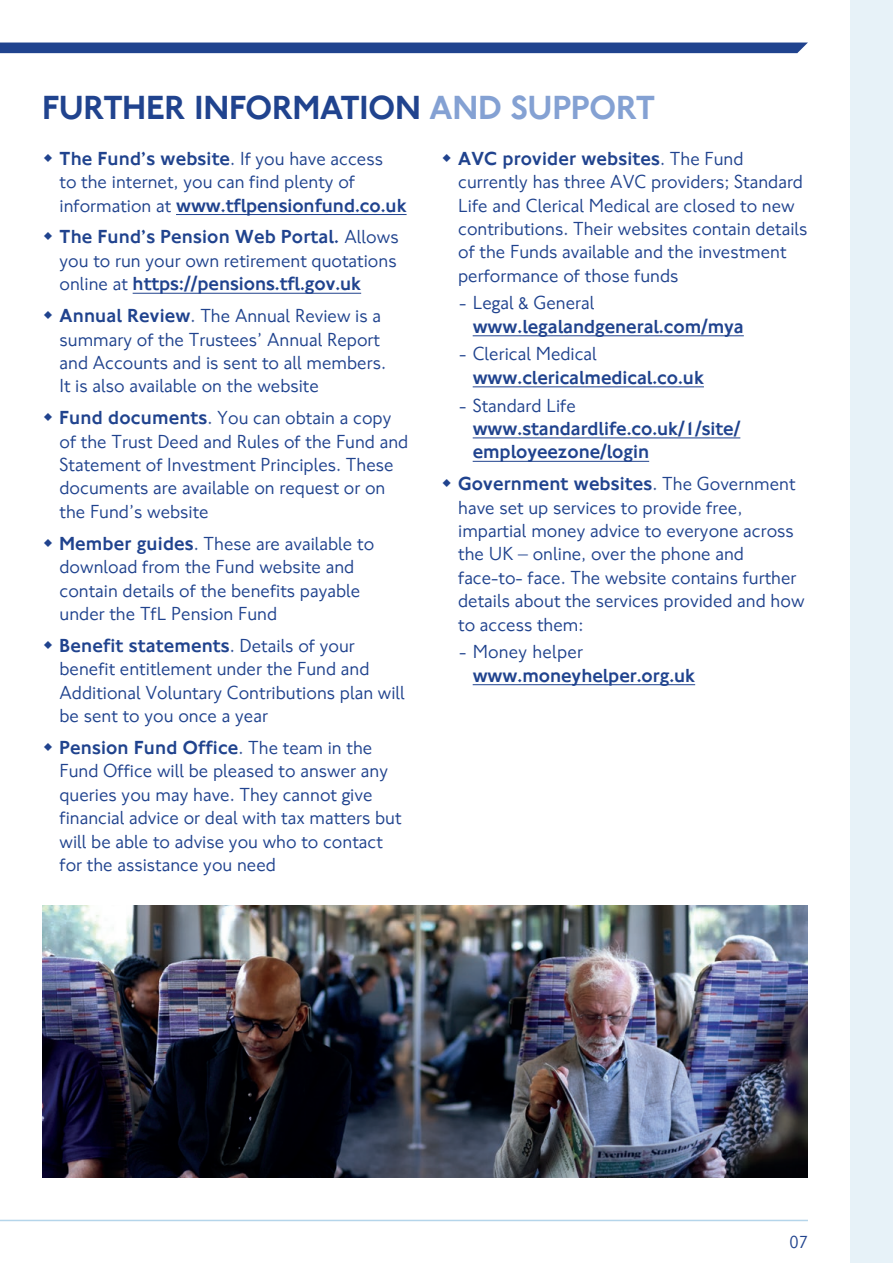
<style>
.page{position:relative;width:893px;height:1263px;background:#fff}
.page>*{position:absolute;margin:0;border:0;box-sizing:border-box;transform-origin:0 0}
.t1{font:500 34.5px "NJ Font";color:#20438e}
.t2{font:19.5px/23.4px "NJ Font";color:#20438e}
.t3{font:500 19.5px/23.4px "NJ Font";color:#20438e}
.t4{font:18px "NJ Font";color:#20438e}
.s1{color:#84a1d3}
.s2{font-weight:500}
.s3{font-weight:400}
</style>
<div class="page">
<div style="left:0;top:43px;width:808px;height:10px;background:#20438e"></div>
<hr style="left:0;top:1220px;width:808px;height:1px;background:#b5d5ea">
<div style="left:850px;top:0;width:43px;height:1263px;background:#e7f2f8"></div>
<img style="left:43px;top:905px;width:765px;height:273px">
<hr style="left:176px;top:214px;width:231px;height:1px;background:#20438e">
<hr style="left:133px;top:293px;width:228px;height:1px;background:#20438e">
<hr style="left:473px;top:335px;width:271px;height:1px;background:#20438e">
<hr style="left:473px;top:386px;width:231px;height:1px;background:#20438e">
<hr style="left:473px;top:437px;width:267px;height:1px;background:#20438e">
<hr style="left:473px;top:461px;width:176px;height:1px;background:#20438e">
<hr style="left:473px;top:684px;width:222px;height:1px;background:#20438e">
<p class="t1" style="left:43px;top:87px;width:614px">FURTHER INFORMATION <span class="s1">AND SUPPORT</span></p>
<p class="t2" style="left:60px;top:147px;width:349px"><span class="s2">The Fund’s website</span>. If you have access<br>to the internet, you can find plenty of information at <span class="s2">www.tflpensionfund.co.uk</span></p>
<p class="t3" style="left:60px;top:226px;width:341px;text-align:justify">The Fund’s Pension Web Portal. <span class="s3">Allows you to run your own retirement quotations online at</span> https://pensions.tfl.gov.uk</p>
<p class="t2" style="left:60px;top:304px;width:328px"><span class="s2">Annual Review</span>. The Annual Review is a summary of the Trustees’ Annual Report and Accounts and is sent to all members.<br>It is also available on the website</p>
<p class="t2" style="left:60px;top:407px;width:350px"><span class="s2">Fund documents</span>. You can obtain a copy of the Trust Deed and Rules of the Fund and Statement of Investment Principles. These documents are available on request or on the Fund’s website</p>
<p class="t2" style="left:60px;top:532px;width:316px"><span class="s2">Member guides</span>. These are available to download from the Fund website and contain details of the benefits payable under the TfL Pension Fund</p>
<p class="t2" style="left:60px;top:634px;width:347px"><span class="s2">Benefit statements</span>. Details of your benefit entitlement under the Fund and Additional Voluntary Contributions plan will be sent to you once a year</p>
<p class="t2" style="left:60px;top:736px;width:344px"><span class="s2">Pension Fund Office</span>. The team in the Fund Office will be pleased to answer any queries you may have. They cannot give financial advice or deal with tax matters but will be able to advise you who to contact for the assistance you need</p>
<p class="t2" style="left:458px;top:147px;width:351px"><span class="s2">AVC provider websites</span>. The Fund currently has three AVC providers; Standard Life and Clerical Medical are closed to new contributions. Their websites contain details of the Funds available and the investment performance of those funds</p>
<p class="t3" style="left:473px;top:292px;width:273px;text-indent:-14px"><span class="s3">- Legal &amp; General </span>www.legalandgeneral.com/mya</p>
<p class="t3" style="left:473px;top:343px;width:233px;text-indent:-14px"><span class="s3">- Clerical Medical </span>www.clericalmedical.co.uk</p>
<p class="t3" style="left:473px;top:394px;width:269px;text-indent:-14px"><span class="s3">- Standard Life </span>www.standardlife.co.uk/1/site/ employeezone/login</p>
<p class="t2" style="left:458px;top:473px;width:348px"><span class="s2">Government websites</span>. The Government have set up services to provide free, impartial money advice to everyone across the UK – online, over the phone and face-to- face. The website contains further details about the services provided and how to access them:</p>
<p class="t3" style="left:473px;top:641px;width:224px;text-indent:-14px"><span class="s3">- Money helper </span>www.moneyhelper.org.uk</p>
<p class="t4" style="left:789px;top:1231px;width:20px">07</p>
</div>
